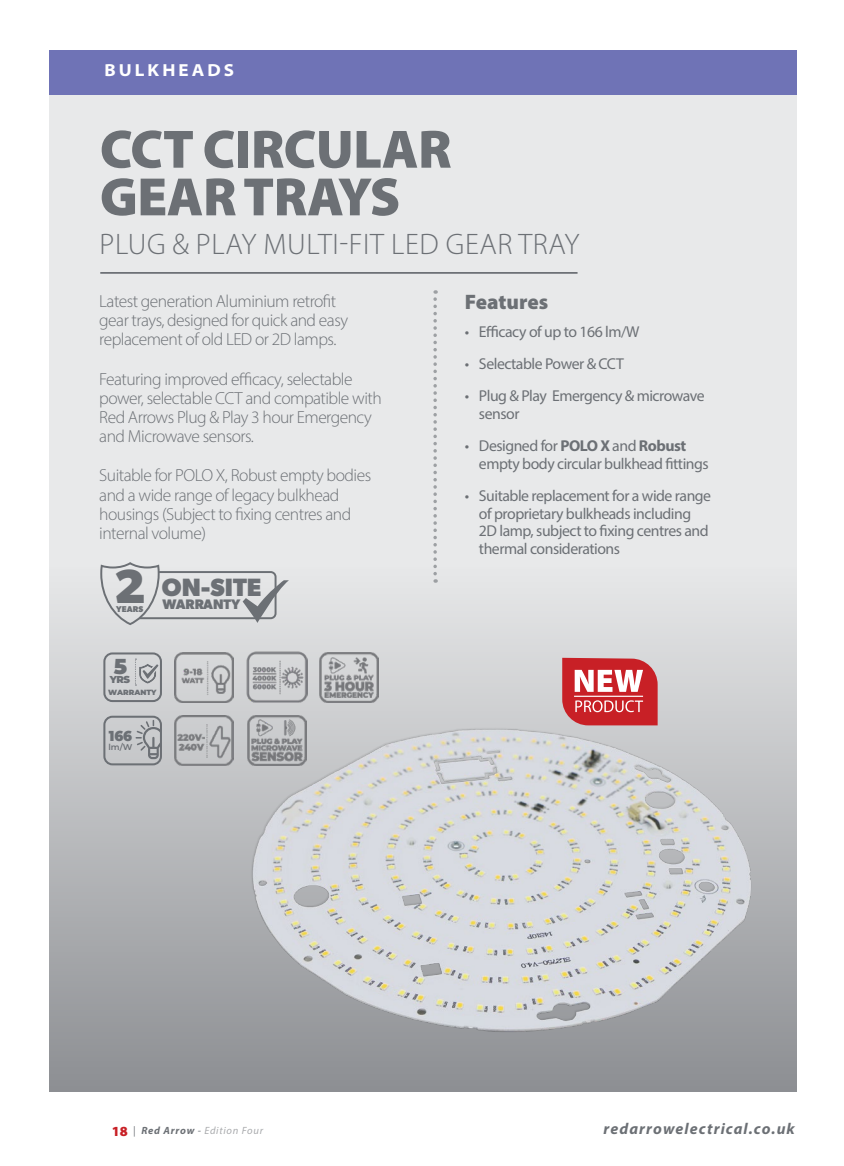
<style>
.page{position:relative;width:844px;height:1166px;background:#fff}
.page>*{position:absolute;margin:0;border:0;box-sizing:border-box;transform-origin:0 0}
.t1{font:900 54.43px/47.6px "Myriad Pro";letter-spacing:-.01em;color:#6c7075}
.t2{font:700 48.12px "Gibson";color:#6c7075}
.t3{font:300 29.75px "Myriad Pro";letter-spacing:.02em;color:#6c7075}
.t4{font:700 25.2px "Gibson";color:#6c7075}
.t5{font:900 21px "Myriad Pro";color:#6c7075}
.t6{font:300 17.5px/19.2px "Myriad Pro";letter-spacing:-.03em;color:#6c7075}
.t7{font:700 semi-expanded 17.5px "Myriad Pro";letter-spacing:.175em;color:#fff}
.t8{font:15.75px/17.5px "Myriad Pro";letter-spacing:-.03em;color:#6c7075}
.t9{font:italic 700 15.75px "Myriad Pro";letter-spacing:.07em;color:#6c7075}
.t10{font:900 14.35px "Montserrat";color:#6c7075;scale:.93 1}
.t11{font:700 13.83px "Gibson";color:#6c7075}
.t12{font:italic 10.5px "Myriad Pro";letter-spacing:.07em;color:#a9aaad}
.t13{font:900 9.97px "Montserrat";color:#6c7075}
.t14{font:700 8.4px "Gibson";color:#6c7075}
.t15{font:600 8.4px "Montserrat";color:#6c7075}
.t16{font:900 7.52px "Montserrat";letter-spacing:-.005em;color:#6c7075}
.s1{font-weight:700}
.s2{font-weight:900;font-style:normal;font-size:14px;color:#c82026}
.s3{color:#6c7075}
.s4{font-weight:700;color:#6c7075}
</style>
<div class="page">
<div style="left:50px;top:50px;width:746px;height:1041px;background:#e8e9ea"></div>
<hr style="left:100px;top:272px;width:477px;height:2px;background:#6c7075">
<div style="left:50px;top:50px;width:746px;height:45px;background:#6f73b6"></div>
<div style="left:50px;top:567px;width:746px;height:524px;background:linear-gradient(to bottom,#e6e7e8,#8d8f93)"></div>
<img style="left:175px;top:716px;width:58px;height:49px">
<div style="left:103px;top:716px;width:59px;height:49px;border:2px solid #6c7075;border-radius:8px"></div>
<svg style="left:135px;top:720px;width:26px;height:39px"></svg>
<img style="left:248px;top:716px;width:58px;height:9px">
<img style="left:319px;top:652px;width:59px;height:50px">
<img style="left:175px;top:652px;width:58px;height:50px">
<img style="left:246px;top:652px;width:62px;height:51px">
<div style="left:103px;top:652px;width:59px;height:50px;border:2px solid #6c7075;border-radius:8px"></div>
<svg style="left:135px;top:659px;width:23px;height:26px"></svg>
<svg style="left:433px;top:290px;width:4px;height:293px"></svg>
<svg style="left:100px;top:562px;width:189px;height:63px"></svg>
<svg style="left:562px;top:658px;width:95px;height:67px;background:#d35559"></svg>
<hr style="left:574px;top:696px;width:69px;height:1px;background:#fff">
<img style="left:244px;top:725px;width:553px;height:367px">
<p class="t7" style="left:104px;top:59px;width:131px">BULKHEADS</p>
<h1 class="t1" style="left:100px;top:123px;width:353px">CCT CIRCULAR<br>GEAR TRAYS</h1>
<h3 class="t3" style="left:100px;top:226px;width:481px">PLUG &amp; PLAY MULTI-FIT LED GEAR TRAY</h3>
<p class="t6" style="left:99px;top:291px;width:250px">Latest generation Aluminium retrofit gear trays, designed for quick and easy replacement of old LED or 2D lamps.</p>
<p class="t6" style="left:99px;top:369px;width:284px">Featuring improved efficacy, selectable power, selectable CCT and compatible with Red Arrows Plug &amp; Play 3 hour Emergency and Microwave sensors.</p>
<p class="t6" style="left:99px;top:466px;width:273px">Suitable for POLO X, Robust empty bodies and a wide range of legacy bulkhead housings (Subject to fixing centres and internal volume)</p>
<h2 class="t2" style="left:114px;top:558px;width:33px">2</h2>
<p class="t14" style="left:116px;top:604px;width:28px">YEARS</p>
<h3 class="t4" style="left:162px;top:572px;width:101px">ON-SITE</h3>
<p class="t11" style="left:162px;top:596px;width:79px">WARRANTY</p>
<p class="t13" style="left:110px;top:672px;width:22px"><sup>5</sup>YRS</p>
<p class="t16" style="left:108px;top:686px;width:50px">WARRANTY</p>
<p class="t10" style="left:109px;top:725px;width:27px">166</p>
<p class="t15" style="left:108px;top:741px;width:26px">lm/W</p>
<p class="t5" style="left:465px;top:288px;width:85px">Features</p>
<p class="t8" style="left:465px;top:322px;width:176px">• Efficacy of up to 166 lm/W</p>
<p class="t8" style="left:465px;top:355px;width:160px">• Selectable Power &amp; CCT</p>
<p class="t8" style="left:479px;top:387px;width:227px;text-indent:-14px">• Plug &amp; Play Emergency &amp; microwave sensor</p>
<p class="t8" style="left:479px;top:437px;width:231px;text-indent:-14px">• Designed for <span class="s1">POLO X</span> and <span class="s1">Robust </span>empty body circular bulkhead fittings</p>
<p class="t8" style="left:479px;top:487px;width:234px;text-indent:-14px">• Suitable replacement for a wide range of proprietary bulkheads including 2D lamp, subject to fixing centres and thermal considerations</p>
<p class="t12" style="left:112px;top:1124px;width:153px"><span class="s2">18</span> <span class="s3">|</span> <span class="s4">Red Arrow</span> <span class="s3">-</span> Edition Four</p>
<p class="t9" style="left:603px;top:1118px;width:193px">redarrowelectrical.co.uk</p>
</div>
